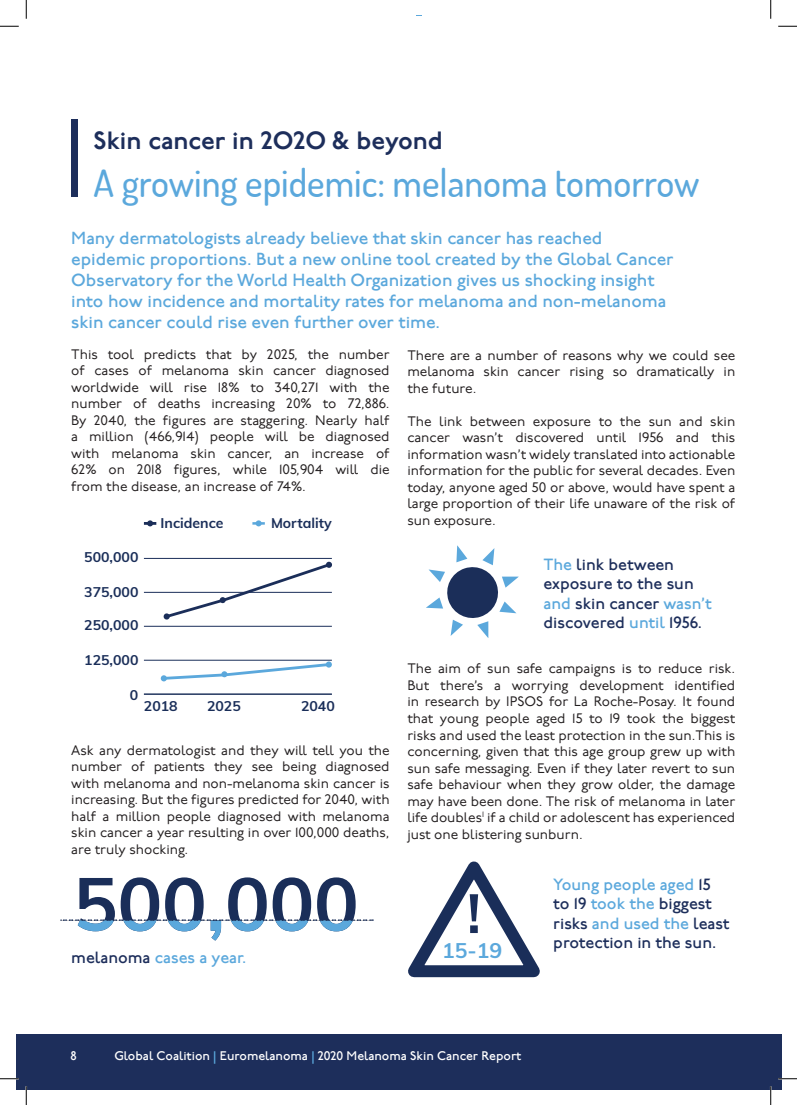
<style>
.page{position:relative;width:797px;height:1105px;background:#fff}
.page>*{position:absolute;margin:0;border:0;box-sizing:border-box;transform-origin:0 0}
.t1{font:700 74.12px "Muli";color:#1a2e59}
.t2{font:500 37.5px "Dosis";color:#5ba8dc}
.t3{font:700 25px "P22 Underground CY Demi";color:#1d2e5b}
.t4{font:700 21.25px "Muli";color:#5ba8dc}
.t5{font:17.5px/21px "P22 Underground CY Medium";color:#5ba8dc}
.t6{font:16.25px/19.5px "P22 Underground CY Medium";color:#1d2e5b}
.t7{font:16.25px "P22 Underground CY Medium";color:#5ba8dc}
.t8{font:700 14px "Muli";color:#1a2e59}
.t9{font:13.75px/16.5px "P22 Underground CY Pro";color:#231f20;text-align:justify}
.t10{font:12.5px "P22 Underground CY Medium";color:#fff}
.s1{color:#1d2e5b}
.s2{color:#5ba8dc}
</style>
<div class="page">
<div style="left:16px;top:1034px;width:765px;height:55px;background:#1d2e5b"></div>
<div style="left:71px;top:119px;width:7px;height:77px;background:#1d2e5b"></div>
<hr style="left:144px;top:660px;width:188px;height:1px;background:#1a2e59">
<hr style="left:144px;top:592px;width:188px;height:1px;background:#1a2e59">
<hr style="left:144px;top:626px;width:188px;height:1px;background:#1a2e59">
<hr style="left:144px;top:558px;width:188px;height:1px;background:#1a2e59">
<hr style="left:144px;top:694px;width:188px;height:1px;background:#1a2e59">
<svg style="left:161px;top:661px;width:171px;height:20px"></svg>
<svg style="left:163px;top:561px;width:169px;height:59px"></svg>
<svg style="left:144px;top:520px;width:12px;height:6px"></svg>
<svg style="left:252px;top:522px;width:13px;height:3px"></svg>
<div style="left:255px;top:520px;width:7px;height:6px;background:#5ba8dc;border-radius:50%"></div>
<svg style="left:61px;top:920px;width:312px;height:21px"></svg>
<svg style="left:408px;top:861px;width:132px;height:117px"></svg>
<svg style="left:426px;top:545px;width:93px;height:93px"></svg>
<svg style="left:0;top:25px;width:19px;height:2px"></svg>
<svg style="left:778px;top:25px;width:19px;height:2px"></svg>
<svg style="left:0;top:1078px;width:19px;height:1px"></svg>
<svg style="left:778px;top:1078px;width:19px;height:1px"></svg>
<svg style="left:25px;top:0;width:2px;height:19px"></svg>
<svg style="left:25px;top:1086px;width:2px;height:19px"></svg>
<svg style="left:770px;top:0;width:1px;height:19px"></svg>
<svg style="left:770px;top:1086px;width:1px;height:19px"></svg>
<h3 class="t3" style="left:94px;top:127px;width:351px">Skin cancer in 2O2O &amp; beyond</h3>
<h2 class="t2" style="left:94px;top:157px;width:607px">A growing epidemic: melanoma tomorrow</h2>
<p class="t5" style="left:71px;top:228px;width:603px">Many dermatologists already believe that skin cancer has reached epidemic proportions. But a new online tool created by the Global Cancer Observatory for the World Health Organization gives us shocking insight into how incidence and mortality rates for melanoma and non-melanoma skin cancer could rise even further over time.</p>
<p class="t9" style="left:407px;top:347px;width:329px">There are a number of reasons why we could see melanoma skin cancer rising so dramatically in the future.</p>
<p class="t9" style="left:407px;top:413px;width:329px">The link between exposure to the sun and skin cancer wasn’t discovered until 1956 and this information wasn’t widely translated into actionable information for the public for several decades. Even today, anyone aged 50 or above, would have spent a large proportion of their life unaware of the risk of sun exposure.</p>
<p class="t9" style="left:71px;top:346px;width:320px">This tool predicts that by 2025, the number of cases of melanoma skin cancer diagnosed worldwide will rise 18% to 340,271 with the number of deaths increasing 20% to 72,886.<br>By 2040, the figures are staggering. Nearly half a million (466,914) people will be diagnosed with melanoma skin cancer, an increase of 62% on 2018 figures, while 105,904 will die from the disease, an increase of 74%.</p>
<p class="t8" style="left:161px;top:513px;width:64px">Incidence</p>
<p class="t8" style="left:271px;top:513px;width:62px">Mortality</p>
<p class="t8" style="left:84px;top:547px;width:56px">500,000</p>
<p class="t8" style="left:84px;top:582px;width:56px">375,000</p>
<p class="t8" style="left:84px;top:615px;width:56px">250,000</p>
<p class="t8" style="left:84px;top:650px;width:56px">125,000</p>
<p class="t8" style="left:130px;top:684px;width:10px">0</p>
<p class="t8" style="left:144px;top:696px;width:35px">2018</p>
<p class="t8" style="left:207px;top:696px;width:35px">2025</p>
<p class="t8" style="left:301px;top:696px;width:35px">2040</p>
<p class="t9" style="left:71px;top:742px;width:320px">Ask any dermatologist and they will tell you the number of patients they see being diagnosed with melanoma and non-melanoma skin cancer is increasing. But the figures predicted for 2040, with half a million people diagnosed with melanoma skin cancer a year resulting in over 100,000 deaths, are truly shocking.</p>
<h1 class="t1" style="left:73px;top:850px;width:287px">500,000</h1>
<p class="t7" style="left:71px;top:949px;width:177px"><span class="s1">melanoma</span> cases a year.</p>
<p class="t6" style="left:543px;top:555px;width:170px"><span class="s2">The</span> link between exposure to the sun <span class="s2">and</span> skin cancer <span class="s2">wasn’t </span>discovered <span class="s2">until</span> 1956.</p>
<p class="t9" style="left:407px;top:660px;width:329px">The aim of sun safe campaigns is to reduce risk.<br>But there’s a worrying development identified in research by IPSOS for La Roche-Posay. It found that young people aged 15 to 19 took the biggest risks and used the least protection in the sun.This is concerning, given that this age group grew up with sun safe messaging. Even if they later revert to sun safe behaviour when they grow older, the damage may have been done. The risk of melanoma in later life doubles<sup>1</sup> if a child or adolescent has experienced just one blistering sunburn.</p>
<h3 class="t4" style="left:442px;top:935px;width:62px">15-19</h3>
<p class="t6" style="left:553px;top:875px;width:178px"><span class="s2">Young people aged</span> 15 to 19 <span class="s2">took the</span> biggest risks <span class="s2">and used the</span> least protection in the sun.</p>
<p class="t10" style="left:71px;top:1048px;width:8px">8</p>
<p class="t10" style="left:114px;top:1048px;width:408px">Global Coalition <span class="s2">|</span> Euromelanoma <span class="s2">|</span> 2020 Melanoma Skin Cancer Report</p>
</div>
